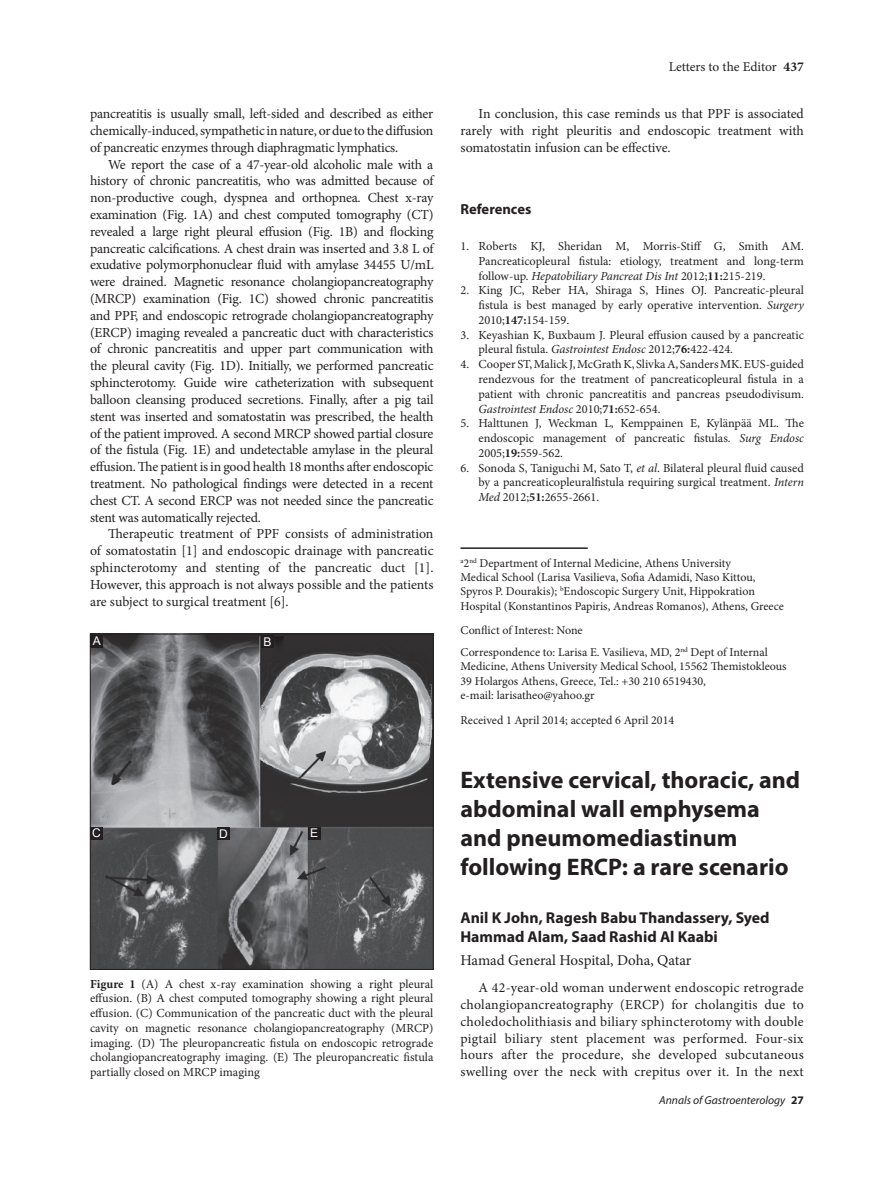
<style>
.page{position:relative;width:894px;height:1191px;background:#fff}
.page>*{position:absolute;margin:0;border:0;box-sizing:border-box;transform-origin:0 0}
.t1{font:700 24px/28.8px "Myriad Pro";color:#231f20}
.t2{font:700 15.75px/19.5px "Myriad Pro";color:#231f20}
.t3{font:15px "Minion Pro";color:#231f20}
.t4{font:700 14.55px "Myriad Pro";color:#231f20}
.t5{font:13.8px/16.8px "Minion Pro";letter-spacing:-.01em;color:#231f20;text-align:justify}
.t6{font:13.5px "Minion Pro";letter-spacing:-.005em;color:#231f20}
.t7{font:12.3px/14.7px "Minion Pro";color:#231f20;text-align:justify}
.t8{font:12px/14.2px "Minion Pro";color:#231f20}
.t9{font:12px "Arial";color:#fff}
.t10{font:italic 11.55px "Myriad Pro";color:#231f20}
.s1{font-weight:700}
.s2{font-style:italic}
.s3{font-weight:700;font-style:normal}
</style>
<div class="page">
<img style="left:92px;top:635px;width:339px;height:332px">
<div style="left:90px;top:633px;width:343px;height:336px;border:1px solid #231f20"></div>
<div style="left:217px;top:827px;width:13px;height:13px;background:#231f20"></div>
<div style="left:90px;top:827px;width:13px;height:13px;background:#231f20"></div>
<div style="left:261px;top:634px;width:12px;height:13px;background:#231f20"></div>
<div style="left:90px;top:634px;width:13px;height:13px;background:#231f20"></div>
<div style="left:307px;top:827px;width:13px;height:13px;background:#231f20"></div>
<hr style="left:460px;top:547px;width:127px;height:2px;background:#231f20">
<p class="t5" style="left:90px;top:106px;width:345px">pancreatitis is usually small, left-sided and described as either chemically-induced, sympathetic in nature, or due to the diffusion of pancreatic enzymes through diaphragmatic lymphatics.</p>
<p class="t5" style="left:90px;top:157px;width:345px;text-indent:18px">We report the case of a 47-year-old alcoholic male with a history of chronic pancreatitis, who was admitted because of non-productive cough, dyspnea and orthopnea. Chest x-ray examination (Fig. 1A) and chest computed tomography (CT) revealed a large right pleural effusion (Fig. 1B) and flocking pancreatic calcifications. A chest drain was inserted and 3.8 L of exudative polymorphonuclear fluid with amylase 34455 U/mL were drained. Magnetic resonance cholangiopancreatography (MRCP) examination (Fig. 1C) showed chronic pancreatitis and PPF, and endoscopic retrograde cholangiopancreatography (ERCP) imaging revealed a pancreatic duct with characteristics of chronic pancreatitis and upper part communication with the pleural cavity (Fig. 1D). Initially, we performed pancreatic sphincterotomy. Guide wire catheterization with subsequent balloon cleansing produced secretions. Finally, after a pig tail stent was inserted and somatostatin was prescribed, the health of the patient improved. A second MRCP showed partial closure of the fistula (Fig. 1E) and undetectable amylase in the pleural effusion. The patient is in good health 18 months after endoscopic treatment. No pathological findings were detected in a recent chest CT. A second ERCP was not needed since the pancreatic stent was automatically rejected.</p>
<p class="t5" style="left:90px;top:526px;width:345px;text-indent:18px">Therapeutic treatment of PPF consists of administration of somatostatin [1] and endoscopic drainage with pancreatic sphincterotomy and stenting of the pancreatic duct [1].<br>However, this approach is not always possible and the patients are subject to surgical treatment [6].</p>
<p class="t9" style="left:93px;top:633px;width:10px">A</p>
<p class="t9" style="left:263px;top:634px;width:10px">B</p>
<p class="t9" style="left:92px;top:826px;width:10px">C</p>
<p class="t9" style="left:219px;top:827px;width:10px">D</p>
<p class="t9" style="left:310px;top:826px;width:10px">E</p>
<p class="t7" style="left:90px;top:977px;width:345px"><span class="s1">Figure 1</span> (A) A chest x-ray examination showing a right pleural effusion. (B) A chest computed tomography showing a right pleural effusion. (C) Communication of the pancreatic duct with the pleural cavity on magnetic resonance cholangiopancreatography (MRCP) imaging. (D) The pleuropancreatic fistula on endoscopic retrograde cholangiopancreatography imaging. (E) The pleuropancreatic fistula partially closed on MRCP imaging</p>
<p class="t6" style="left:668px;top:61px;width:137px">Letters to the Editor <span class="s1">437</span></p>
<p class="t5" style="left:460px;top:106px;width:345px;text-indent:18px">In conclusion, this case reminds us that PPF is associated rarely with right pleuritis and endoscopic treatment with somatostatin infusion can be effective.</p>
<p class="t4" style="left:460px;top:204px;width:72px">References</p>
<p class="t7" style="left:478px;top:240px;width:327px;text-indent:-18px">1. Roberts KJ, Sheridan M, Morris-Stiff G, Smith AM.<br>Pancreaticopleural fistula: etiology, treatment and long-term follow-up. <span class="s2">Hepatobiliary Pancreat Dis Int</span> 2012;<span class="s1">11:</span>215-219.</p>
<p class="t7" style="left:478px;top:284px;width:327px;text-indent:-18px">2. King JC, Reber HA, Shiraga S, Hines OJ. Pancreatic-pleural fistula is best managed by early operative intervention. <span class="s2">Surgery </span>2010;<span class="s1">147:</span>154-159.</p>
<p class="t7" style="left:478px;top:328px;width:327px;text-indent:-18px">3. Keyashian K, Buxbaum J. Pleural effusion caused by a pancreatic pleural fistula. <span class="s2">Gastrointest Endosc</span> 2012;<span class="s1">76:</span>422-424.</p>
<p class="t7" style="left:478px;top:358px;width:327px;text-indent:-18px">4. Cooper ST, Malick J, McGrath K, Slivka A, Sanders MK. EUS-guided rendezvous for the treatment of pancreaticopleural fistula in a patient with chronic pancreatitis and pancreas pseudodivisum.<br><span class="s2">Gastrointest Endosc</span> 2010;<span class="s1">71:</span>652-654.</p>
<p class="t7" style="left:478px;top:417px;width:327px;text-indent:-18px">5. Halttunen J, Weckman L, Kemppainen E, Kylänpää ML. The endoscopic management of pancreatic fistulas. <span class="s2">Surg Endosc </span>2005;<span class="s1">19:</span>559-562.</p>
<p class="t7" style="left:478px;top:461px;width:327px;text-indent:-18px">6. Sonoda S, Taniguchi M, Sato T, <span class="s2">et al</span>. Bilateral pleural fluid caused by a pancreaticopleuralfistula requiring surgical treatment. <span class="s2">Intern Med</span> 2012;<span class="s1">51:</span>2655-2661.</p>
<p class="t8" style="left:460px;top:557px;width:325px"><sup>a</sup>2<sup>nd</sup> Department of Internal Medicine, Athens University<br>Medical School (Larisa Vasilieva, Sofia Adamidi, Naso Kittou, Spyros P. Dourakis); <sup>b</sup>Endoscopic Surgery Unit, Hippokration Hospital (Konstantinos Papiris, Andreas Romanos), Athens, Greece</p>
<p class="t8" style="left:460px;top:620px;width:309px;line-height:21.8px">Conflict of Interest: None<br>Correspondence to: Larisa E. Vasilieva, MD, 2<sup>nd</sup> Dept of Internal</p>
<p class="t8" style="left:460px;top:660px;width:327px">Medicine, Athens University Medical School, 15562 Themistokleous<br>39 Holargos Athens, Greece, Tel.: +30 210 6519430,<br>e-mail: larisatheo@yahoo.gr</p>
<p class="t8" style="left:460px;top:713px;width:215px">Received 1 April 2014; accepted 6 April 2014</p>
<h1 class="t1" style="left:460px;top:767px;width:341px">Extensive cervical, thoracic, and abdominal wall emphysema and pneumomediastinum following ERCP: a rare scenario</h1>
<p class="t2" style="left:460px;top:908px;width:310px">Anil K John, Ragesh Babu Thandassery, Syed<br>Hammad Alam, Saad Rashid Al Kaabi</p>
<p class="t3" style="left:460px;top:953px;width:232px">Hamad General Hospital, Doha, Qatar</p>
<p class="t5" style="left:460px;top:980px;width:345px;text-indent:18px">A 42-year-old woman underwent endoscopic retrograde cholangiopancreatography (ERCP) for cholangitis due to choledocholithiasis and biliary sphincterotomy with double pigtail biliary stent placement was performed. Four-six hours after the procedure, she developed subcutaneous swelling over the neck with crepitus over it. In the next</p>
<p class="t10" style="left:658px;top:1095px;width:146px">Annals of Gastroenterology <span class="s3">27</span></p>
</div>
